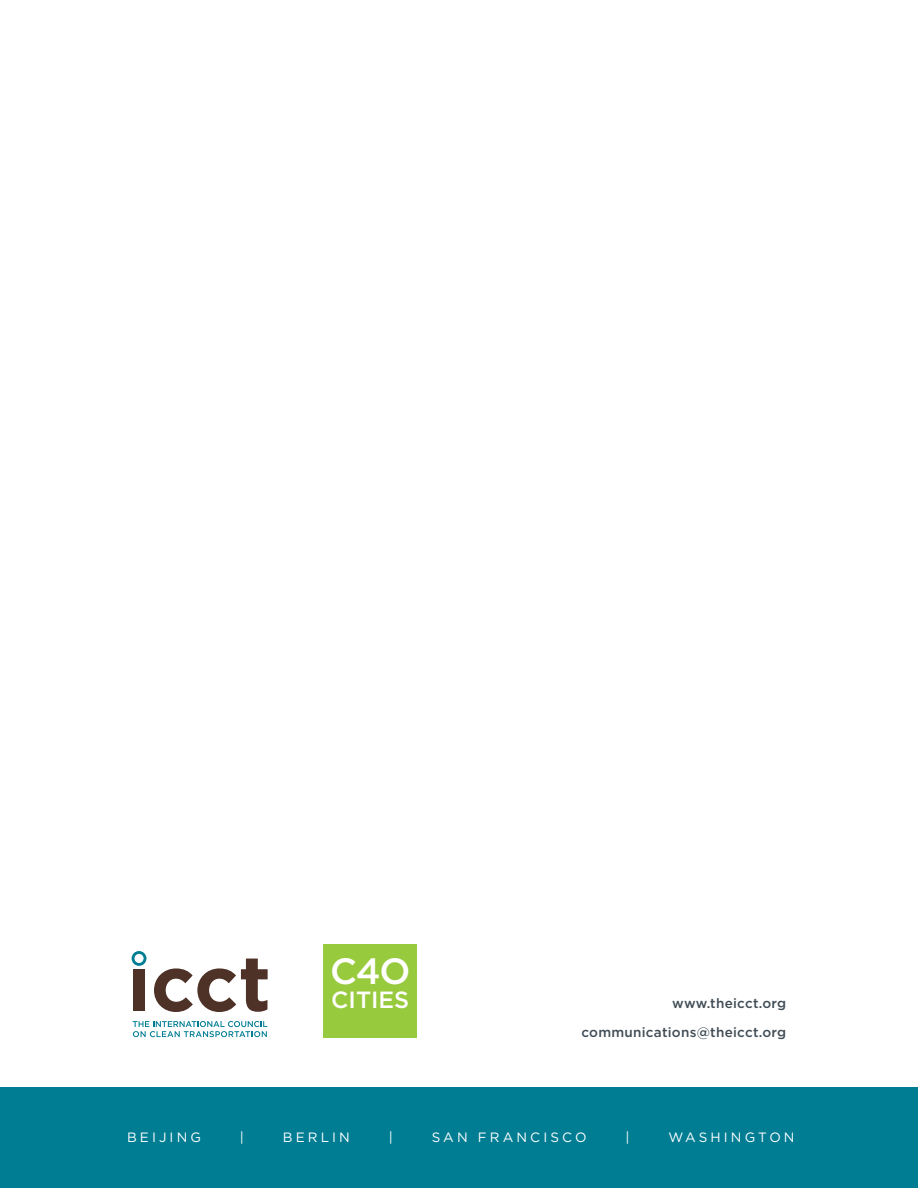
<style>
.page{position:relative;width:918px;height:1188px;background:#fff}
.page>*{position:absolute;margin:0;border:0;box-sizing:border-box;transform-origin:0 0}
.t1{font:500 36.6px "Gotham";color:#fff}
.t2{font:500 23.4px "Gotham";color:#fff}
.t3{font:500 13.5px/29.1px "Gotham";letter-spacing:.02em;color:#414d56;text-align:right}
.t4{font:13.5px "Gotham";letter-spacing:.23em;color:#fff}
</style>
<div class="page">
<div style="left:0;top:1087px;width:918px;height:101px;background:#007d93"></div>
<svg style="left:133px;top:1021px;width:134px;height:16px"></svg>
<div style="left:133px;top:969px;width:12px;height:42px;background:#4e3228"></div>
<svg style="left:154px;top:959px;width:114px;height:53px"></svg>
<svg style="left:132px;top:951px;width:14px;height:15px"></svg>
<div style="left:324px;top:944px;width:93px;height:93px;background:#98ca3d"></div>
<h1 class="t1" style="left:330px;top:947px;width:82px">C4O</h1>
<h2 class="t2" style="left:331px;top:984px;width:80px">CITIES</h2>
<p class="t3" style="left:581px;top:989px;width:206px">www.theicct.org communications@theicct.org</p>
<p class="t4" style="left:127px;top:1129px;width:75px">BEIJING</p>
<p class="t4" style="left:240px;top:1129px;width:6px">|</p>
<p class="t4" style="left:283px;top:1129px;width:68px">BERLIN</p>
<p class="t4" style="left:389px;top:1129px;width:6px">|</p>
<p class="t4" style="left:432px;top:1129px;width:156px">SAN FRANCISCO</p>
<p class="t4" style="left:625px;top:1129px;width:6px">|</p>
<p class="t4" style="left:668px;top:1129px;width:128px">WASHINGTON</p>
</div>
